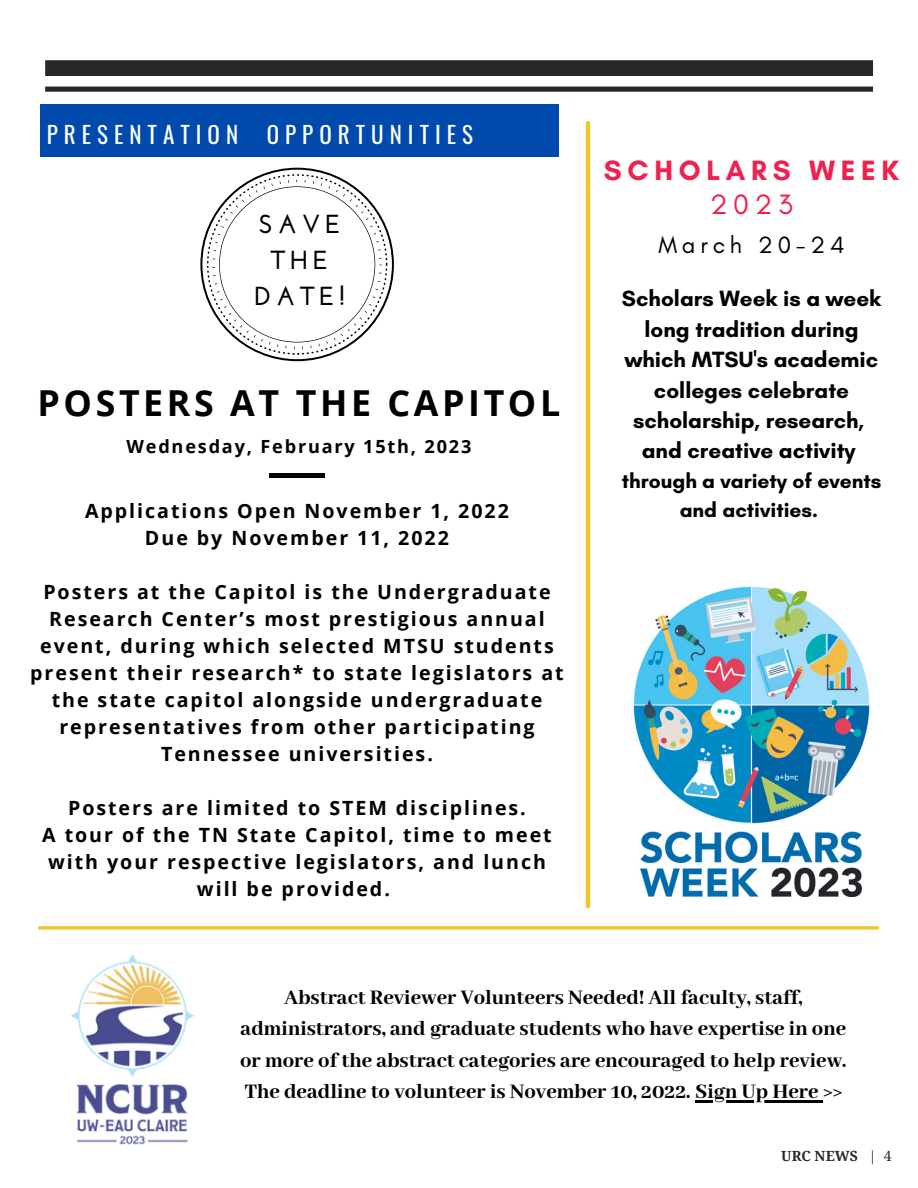
<style>
.page{position:relative;width:918px;height:1188px;background:#fff}
.page>*{position:absolute;margin:0;border:0;box-sizing:border-box;transform-origin:0 0}
.t1{font:700 35.85px "Open Sans";letter-spacing:.1em;color:#000}
.t2{font:700 28.5px "Glacial Indifference";letter-spacing:.2em;color:#ee214f}
.t3{font:28.5px "Glacial Indifference";color:#ee214f}
.t4{font:700 26.1px/36px "Josefin Sans";letter-spacing:.18em;color:#000;text-align:center}
.t5{font:24px "Glacial Indifference";letter-spacing:.2em;color:#000}
.t6{font:23.1px "Oswald";letter-spacing:.26em;color:#fff}
.t7{font:800 22.5px/31.5px "Abhaya Libre";color:#000;text-align:center}
.t8{font:700 22.5px/30.3px "Glacial Indifference";color:#000;text-align:center}
.t9{font:700 21px/29.2px "Glacial Indifference";color:#000;text-align:center}
.t10{font:700 19.65px/27px "Open Sans";letter-spacing:.1em;color:#000;text-align:center}
.t11{font:700 18.15px "Open Sans";letter-spacing:.1em;color:#000}
.t12{font:700 13.95px "Droid Serif";color:#282828}
.s1{font-weight:400}
</style>
<div class="page">
<svg style="left:45px;top:60px;width:828px;height:32px"></svg>
<div style="left:40px;top:104px;width:519px;height:53px;background:#004aad"></div>
<svg style="left:200px;top:168px;width:194px;height:193px"></svg>
<div style="left:269px;top:473px;width:55px;height:5px;background:#000"></div>
<svg style="left:39px;top:926px;width:839px;height:4px;background:#efd14c"></svg>
<hr style="left:586px;top:123px;width:4px;height:783px;background:#edc92c">
<img style="left:633px;top:586px;width:237px;height:310px">
<img style="left:70px;top:954px;width:124px;height:191px">
<hr style="left:695px;top:1101px;width:128px;height:2px;background:#000">
<p class="t6" style="left:47px;top:116px;width:428px">PRESENTATION OPPORTUNITIES</p>
<h3 class="t4" style="left:254px;top:208px;width:92px">SAVE<br>THE<br>DATE!</h3>
<h1 class="t1" style="left:38px;top:377px;width:524px">POSTERS AT THE CAPITOL</h1>
<p class="t11" style="left:127px;top:433px;width:346px">Wednesday, February 15th, 2023</p>
<p class="t10" style="left:85px;top:496px;width:425px">Applications Open November 1, 2022<br>Due by November 11, 2022</p>
<p class="t10" style="left:30px;top:577px;width:535px">Posters at the Capitol is the Undergraduate Research Center’s most prestigious annual event, during which selected MTSU students present their research* to state legislators at the state capitol alongside undergraduate representatives from other participating Tennessee universities.</p>
<p class="t10" style="left:42px;top:793px;width:511px">Posters are limited to STEM disciplines.<br>A tour of the TN State Capitol, time to meet with your respective legislators, and lunch will be provided.</p>
<h2 class="t2" style="left:604px;top:153px;width:297px">SCHOLARS WEEK</h2>
<h2 class="t3" style="left:710px;top:187px;width:84px">2023</h2>
<p class="t5" style="left:658px;top:230px;width:188px">March 20-24</p>
<p class="t8" style="left:622px;top:283px;width:261px">Scholars Week is a week long tradition during which MTSU's academic colleges celebrate scholarship, research, and creative activity</p>
<p class="t9" style="left:622px;top:466px;width:261px">through a variety of events and activities.</p>
<p class="t7" style="left:240px;top:982px;width:608px">Abstract Reviewer Volunteers Needed! All faculty, staff, administrators, and graduate students who have expertise in one or more of the abstract categories are encouraged to help review.<br>The deadline to volunteer is November 10, 2022. Sign Up Here &gt;&gt;</p>
<p class="t12" style="left:781px;top:1148px;width:112px">URC NEWS <span class="s1">| 4</span></p>
</div>
